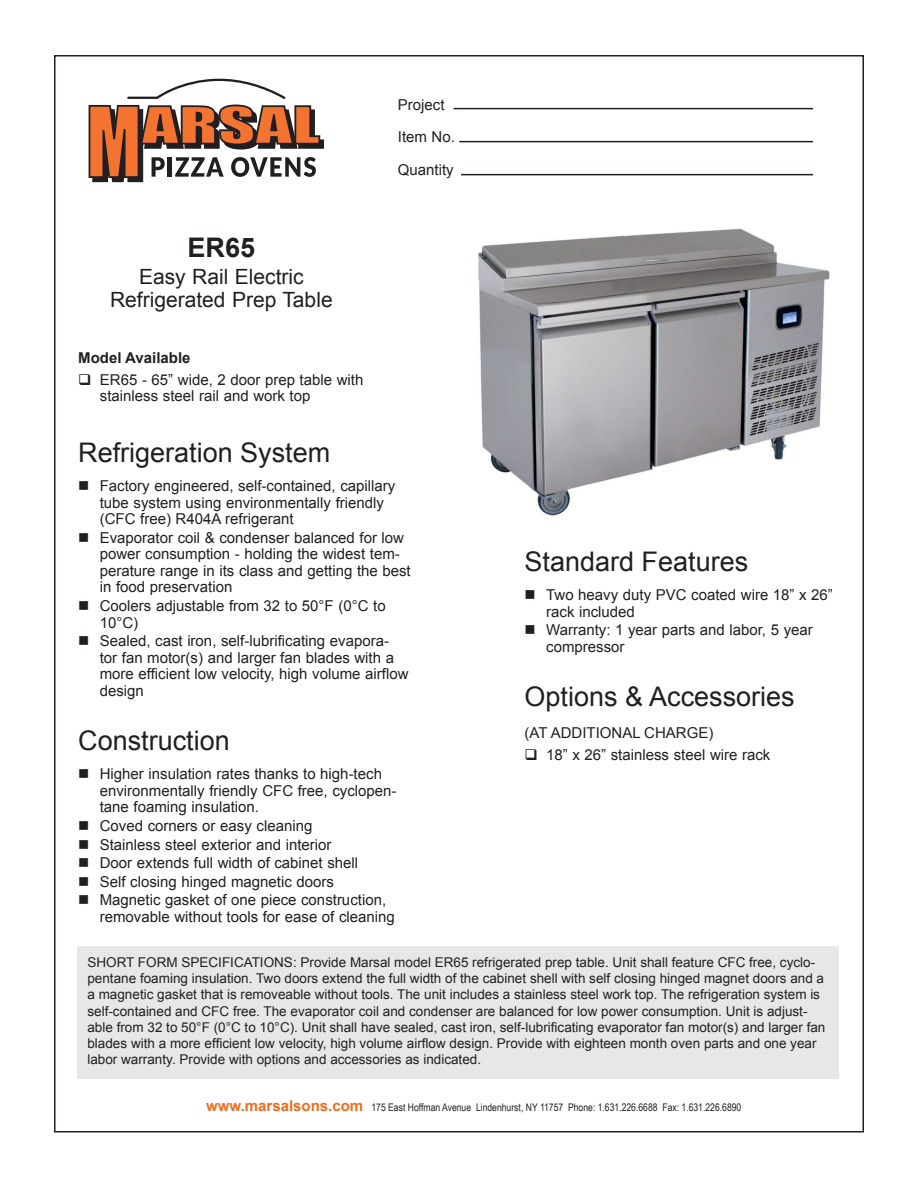
<style>
.page{position:relative;width:918px;height:1188px;background:#fff}
.page>*{position:absolute;margin:0;border:0;box-sizing:border-box;transform-origin:0 0}
.Subhead{font:27px "Arial";color:#231f20}
.Model_Name{font:700 27px "Arial";color:#231f20}
.Model_Description{font:21px/23.1px "Arial";color:#231f20;text-align:center}
.TEXT_-_10_pt_left{font:15px/16.5px "Arial";color:#231f20}
.TEXT_-_10_pt_bold{font:700 15px "Arial";color:#231f20}
.TEXT_-_Short_Form{font:13.5px/16.2px "Arial";color:#231f20}
.t1{font:10.5px "Arial Narrow";color:#231f20}
.s1{font-family:"Arial";font-weight:700;font-size:15px;color:#ec6e20}
</style>
<div class="page">
<svg style="left:127px;top:79px;width:159px;height:20px"></svg>
<svg style="left:89px;top:105px;width:235px;height:77px"></svg>
<hr style="left:454px;top:108px;width:359px;height:1px;background:#231f20">
<hr style="left:459px;top:141px;width:354px;height:1px;background:#231f20">
<hr style="left:461px;top:174px;width:352px;height:1px;background:#231f20">
<div style="left:77px;top:946px;width:762px;height:133px;background:#e6e7e9"></div>
<img style="left:478px;top:228px;width:352px;height:288px">
<p class="Model_Name" style="left:188px;top:229px;width:69px">ER65</p>
<p class="Model_Description" style="left:110px;top:265px;width:224px">Easy Rail Electric<br>Refrigerated Prep Table</p>
<p class="TEXT_-_10_pt_bold" style="left:78px;top:348px;width:114px">Model Available</p>
<p class="TEXT_-_10_pt_left" style="left:100px;top:372px;width:265px">ER65 - 65” wide, 2 door prep table with stainless steel rail and work top</p>
<p class="TEXT_-_10_pt_left" style="left:398px;top:88px;width:59px;line-height:32.7px">Project<br>Item No.<br>Quantity</p>
<p class="Subhead" style="left:78px;top:435px;width:254px">Refrigeration System</p>
<p class="TEXT_-_10_pt_left" style="left:100px;top:478px;width:297px">Factory engineered, self-contained, capillary tube system using environmentally friendly (CFC free) R404A refrigerant</p>
<p class="TEXT_-_10_pt_left" style="left:100px;top:530px;width:313px">Evaporator coil &amp; condenser balanced for low power consumption - holding the widest tem&shy;perature range in its class and getting the best in food preservation</p>
<p class="TEXT_-_10_pt_left" style="left:100px;top:598px;width:287px">Coolers adjustable from 32 to 50°F (0°C to<br>10°C)</p>
<p class="TEXT_-_10_pt_left" style="left:100px;top:633px;width:310px">Sealed, cast iron, self-lubrificating evapora&shy;tor fan motor(s) and larger fan blades with a more efficient low velocity, high volume airflow design</p>
<p class="Subhead" style="left:78px;top:723px;width:153px">Construction</p>
<p class="TEXT_-_10_pt_left" style="left:100px;top:766px;width:298px">Higher insulation rates thanks to high-tech environmentally friendly CFC free, cyclopen&shy;tane foaming insulation.</p>
<p class="TEXT_-_10_pt_left" style="left:100px;top:817px;width:214px">Coved corners or easy cleaning</p>
<p class="TEXT_-_10_pt_left" style="left:100px;top:836px;width:233px">Stainless steel exterior and interior</p>
<p class="TEXT_-_10_pt_left" style="left:100px;top:855px;width:260px">Door extends full width of cabinet shell</p>
<p class="TEXT_-_10_pt_left" style="left:100px;top:873px;width:236px">Self closing hinged magnetic doors</p>
<p class="TEXT_-_10_pt_left" style="left:100px;top:892px;width:297px">Magnetic gasket of one piece construction, removable without tools for ease of cleaning</p>
<p class="Subhead" style="left:525px;top:544px;width:225px">Standard Features</p>
<p class="TEXT_-_10_pt_left" style="left:546px;top:587px;width:288px">Two heavy duty PVC coated wire 18” x 26” rack included</p>
<p class="TEXT_-_10_pt_left" style="left:546px;top:622px;width:268px">Warranty: 1 year parts and labor, 5 year compressor</p>
<p class="Subhead" style="left:525px;top:679px;width:272px">Options &amp; Accessories</p>
<p class="TEXT_-_10_pt_left" style="left:525px;top:724px;width:190px">(AT ADDITIONAL CHARGE)</p>
<p class="TEXT_-_10_pt_left" style="left:546px;top:746px;width:226px">18” x 26” stainless steel wire rack</p>
<p class="TEXT_-_Short_Form" style="left:87px;top:954px;width:739px">SHORT FORM SPECIFICATIONS: Provide Marsal model ER65 refrigerated prep table. Unit shall feature CFC free, cyclo&shy;pentane foaming insulation. Two doors extend the full width of the cabinet shell with self closing hinged magnet doors and a a magnetic gasket that is removeable without tools. The unit includes a stainless steel work top. The refrigeration system is self-contained and CFC free. The evaporator coil and condenser are balanced for low power consumption. Unit is adjust&shy;able from 32 to 50°F (0°C to 10°C). Unit shall have sealed, cast iron, self-lubrificating evaporator fan motor(s) and larger fan blades with a more efficient low velocity, high volume airflow design. Provide with eighteen month oven parts and one year labor warranty. Provide with options and accessories as indicated.</p>
<p class="t1" style="left:206px;top:1099px;width:537px"><span class="s1">www.marsalsons.com</span> 175 East Hoffman Avenue Lindenhurst, NY 11757 Phone: 1.631.226.6688 Fax: 1.631.226.6890</p>
</div>
